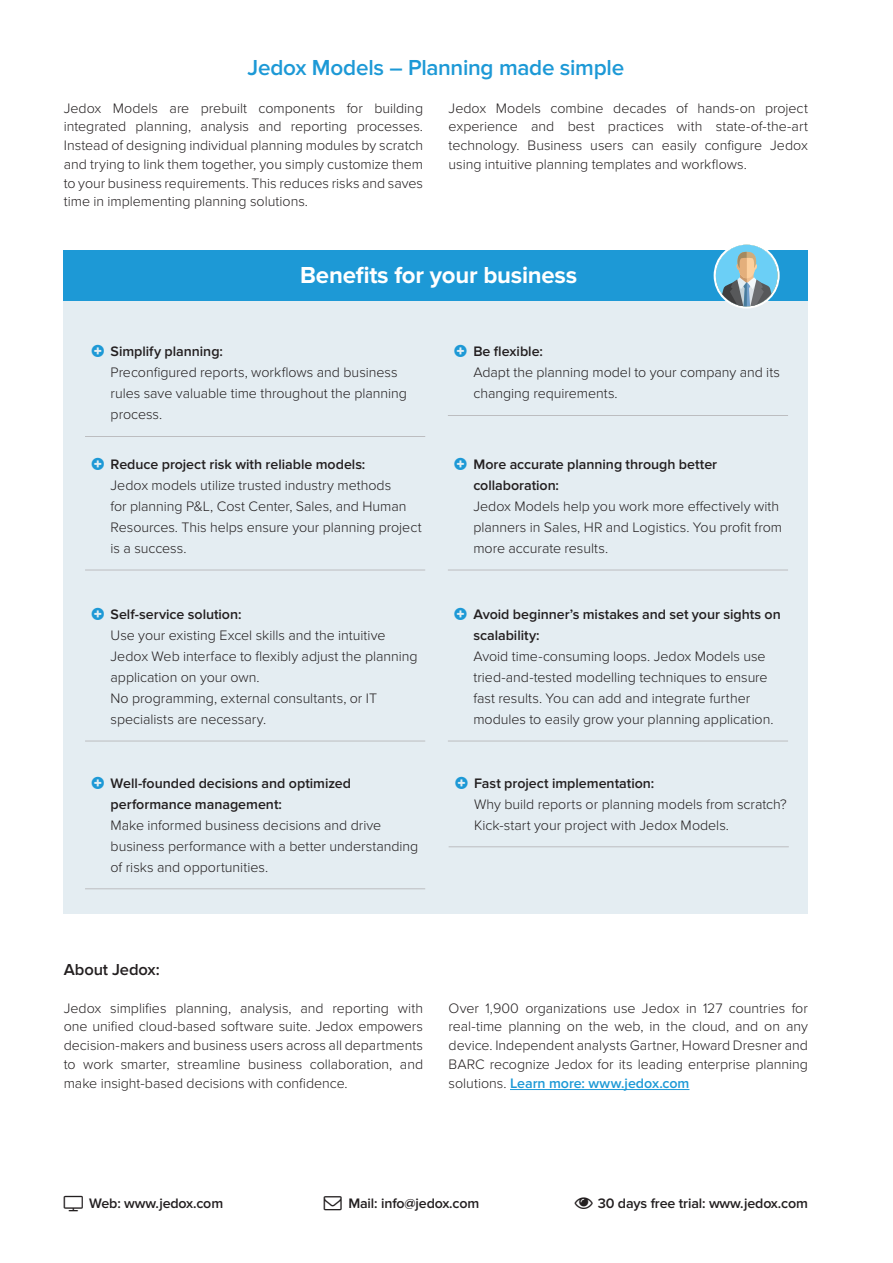
<style>
.page{position:relative;width:893px;height:1263px;background:#fff}
.page>*{position:absolute;margin:0;border:0;box-sizing:border-box;transform-origin:0 0}
.t1{font:700 24px "Proxima Nova";letter-spacing:-.01em;color:#fff}
.t2{font:600 22.5px "Proxima Nova";letter-spacing:-.01em;color:#1d99d6}
.t3{font:600 16.5px "Proxima Nova";letter-spacing:-.005em;color:#231f20}
.t4{font:300 14.25px/21px "Proxima Nova";letter-spacing:-.005em;color:#231f20}
.t5{font:600 14.25px/21px "Proxima Nova";letter-spacing:-.005em;color:#231f20}
.s1{color:#1d99d6}
.s2{font-weight:600}
.s3{font-weight:600;color:#1d99d6}
</style>
<div class="page">
<div style="left:64px;top:250px;width:744px;height:51px;background:#1d99d6"></div>
<div style="left:64px;top:301px;width:744px;height:612px;background:#e4edf2"></div>
<hr style="left:449px;top:846px;width:340px;height:1px;background:#bcbdc0">
<hr style="left:448px;top:415px;width:340px;height:1px;background:#bcbdc0">
<hr style="left:448px;top:570px;width:340px;height:1px;background:#bcbdc0">
<hr style="left:85px;top:570px;width:340px;height:1px;background:#bcbdc0">
<hr style="left:85px;top:741px;width:340px;height:1px;background:#bcbdc0">
<hr style="left:85px;top:436px;width:340px;height:1px;background:#bcbdc0">
<hr style="left:85px;top:888px;width:340px;height:1px;background:#bcbdc0">
<hr style="left:448px;top:741px;width:340px;height:1px;background:#bcbdc0">
<svg style="left:714px;top:242px;width:66px;height:67px"></svg>
<svg style="left:716px;top:245px;width:61px;height:61px;background:#8cb9c7"></svg>
<hr style="left:510px;top:1089px;width:179px;height:1px;background:#1d99d6">
<h2 class="t2" style="left:247px;top:55px;width:378px">Jedox Models – Planning made simple</h2>
<p class="t4" style="left:64px;top:99px;width:361px;line-height:18.8px;text-align:justify">Jedox Models are prebuilt components for building integrated planning, analysis and reporting processes.<br>Instead of designing individual planning modules by scratch and trying to link them together, you simply customize them to your business requirements. This reduces risks and saves time in implementing planning solutions.</p>
<p class="t4" style="left:449px;top:99px;width:361px;line-height:18.8px;text-align:justify">Jedox Models combine decades of hands-on project experience and best practices with state-of-the-art technology. Business users can easily configure Jedox using intuitive planning templates and workflows.</p>
<h1 class="t1" style="left:300px;top:261px;width:278px">Benefits for your business</h1>
<p class="t4" style="left:111px;top:341px;width:298px;text-indent:-19px"><span class="s1">●</span> <span class="s2">Simplify planning:<br></span>Preconfigured reports, workflows and business rules save valuable time throughout the planning process.</p>
<p class="t4" style="left:111px;top:454px;width:313px;text-indent:-19px"><span class="s1">●</span> <span class="s2">Reduce project risk with reliable models:<br></span>Jedox models utilize trusted industry methods<br>for planning P&amp;L, Cost Center, Sales, and Human Resources. This helps ensure your planning project is a success.</p>
<p class="t4" style="left:111px;top:604px;width:309px;text-indent:-19px"><span class="s1">●</span> <span class="s2">Self-service solution:<br></span>Use your existing Excel skills and the intuitive Jedox Web interface to flexibly adjust the planning application on your own.<br>No programming, external consultants, or IT specialists are necessary.</p>
<p class="t5" style="left:111px;top:773px;width:242px;text-indent:-19px"><span class="s1">●</span> Well-founded decisions and optimized performance management:</p>
<p class="t4" style="left:111px;top:814px;width:309px">Make informed business decisions and drive business performance with a better understanding of risks and opportunities.</p>
<p class="t4" style="left:473px;top:341px;width:308px;text-indent:-19px"><span class="s1">●</span> <span class="s2">Be flexible:<br></span>Adapt the planning model to your company and its changing requirements.</p>
<p class="t5" style="left:473px;top:454px;width:245px;text-indent:-19px"><span class="s1">●</span> More accurate planning through better collaboration:</p>
<p class="t4" style="left:473px;top:496px;width:310px">Jedox Models help you work more effectively with planners in Sales, HR and Logistics. You profit from more accurate results.</p>
<p class="t5" style="left:473px;top:604px;width:309px;text-indent:-19px"><span class="s1">●</span> Avoid beginner’s mistakes and set your sights on scalability:</p>
<p class="t4" style="left:473px;top:646px;width:302px">Avoid time-consuming loops. Jedox Models use tried-and-tested modelling techniques to ensure fast results. You can add and integrate further modules to easily grow your planning application.</p>
<p class="t4" style="left:474px;top:772px;width:314px;text-indent:-19px"><span class="s1">●</span> <span class="s2">Fast project implementation:<br></span>Why build reports or planning models from scratch?<br>Kick-start your project with Jedox Models.</p>
<p class="t3" style="left:64px;top:960px;width:97px">About Jedox:</p>
<p class="t4" style="left:64px;top:999px;width:361px;line-height:18.8px;text-align:justify">Jedox simplifies planning, analysis, and reporting with one unified cloud-based software suite. Jedox empowers decision-makers and business users across all departments to work smarter, streamline business collaboration, and make insight-based decisions with confidence.</p>
<p class="t4" style="left:449px;top:999px;width:361px;line-height:18.8px;text-align:justify">Over 1,900 organizations use Jedox in 127 countries for real-time planning on the web, in the cloud, and on any device. Independent analysts Gartner, Howard Dresner and BARC recognize Jedox for its leading enterprise planning solutions. <span class="s3">Learn more: www.jedox.com</span></p>
<p class="t5" style="left:64px;top:1193px;width:161px">● Web: www.jedox.com</p>
<p class="t5" style="left:348px;top:1193px;width:132px">Mail: info@jedox.com</p>
<p class="t5" style="left:575px;top:1193px;width:235px">■ 30 days free trial: www.jedox.com</p>
</div>
